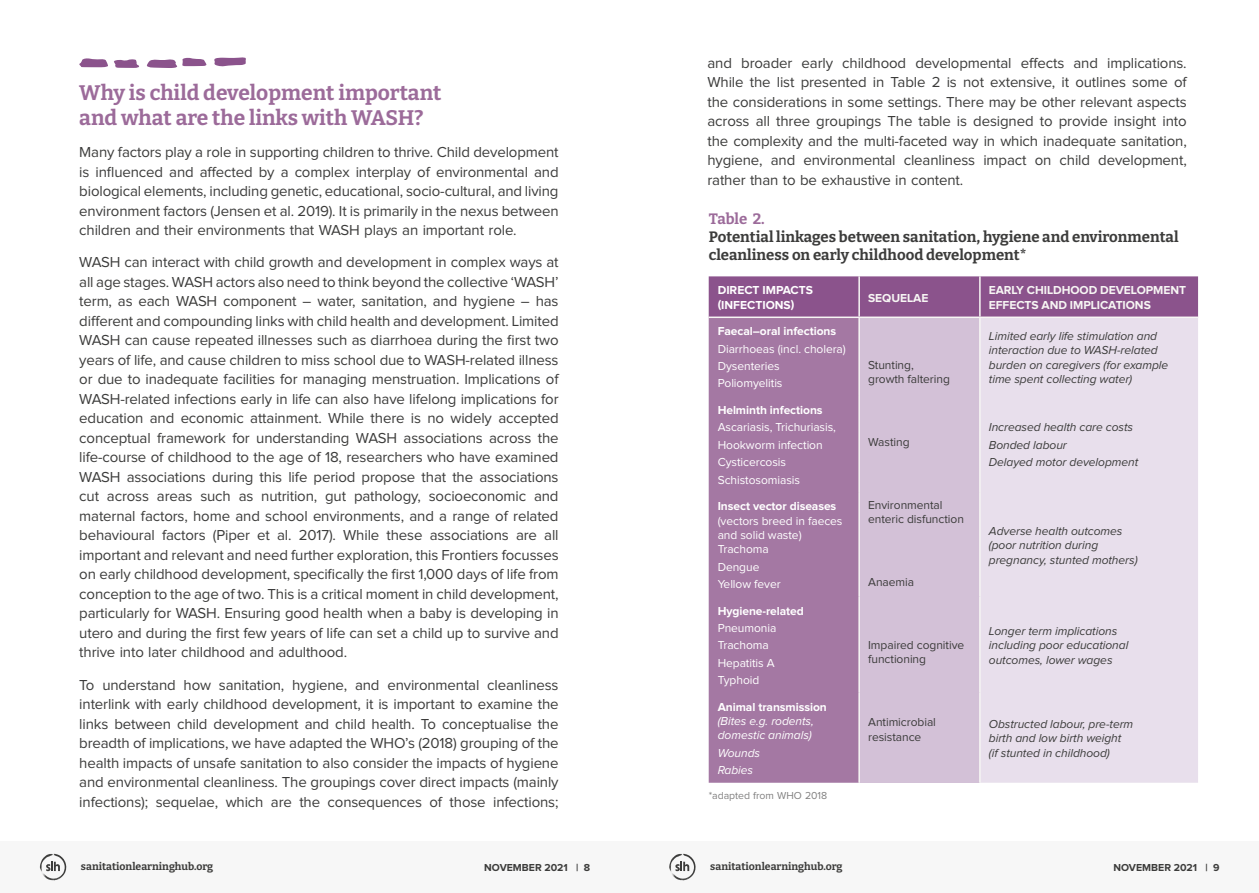
<style>
.page{position:relative;width:1259px;height:893px;background:#fff}
.page>*{position:absolute;margin:0;border:0;box-sizing:border-box;transform-origin:0 0}
.t1{font:700 21px/25.2px "Bitter";color:#9c6b9a}
.t2{font:15px/19.5px "Proxima Nova";letter-spacing:-.01em;color:#3c3c3b;text-align:justify}
.t3{font:700 15px/18px "Bitter";color:#3c3c3b}
.t4{font:700 15px "Bitter";color:#9c6b9a}
.t5{font:italic 12px/14.4px "Proxima Nova";letter-spacing:-.005em;color:#3c3c3b}
.t6{font:12px/17.4px "Proxima Nova";letter-spacing:-.005em;color:#fff}
.t7{font:12px/14.4px "Proxima Nova";letter-spacing:-.005em;color:#3c3c3b}
.t8{font:700 12px/14.4px "Proxima Nova";letter-spacing:-.005em;color:#fff}
.t9{font:700 12px/14.4px "Proxima Nova";letter-spacing:-.005em;color:#f7f6f4}
.t10{font:italic 12px/14.4px "Proxima Nova";letter-spacing:-.005em;color:#fff}
.t11{font:700 10.5px "Bitter";color:#3c3c3b}
.t12{font:700 10.5px "Proxima Nova";color:#3c3c3b}
.t13{font:10.5px "Proxima Nova";letter-spacing:-.005em;color:#818080}
</style>
<div class="page">
<svg style="left:79px;top:57px;width:167px;height:11px"></svg>
<div style="left:708px;top:276px;width:490px;height:41px;background:#8b538c"></div>
<div style="left:708px;top:318px;width:150px;height:465px;background:#a478a3"></div>
<div style="left:859px;top:317px;width:121px;height:466px;background:#d3c1d7"></div>
<div style="left:980px;top:318px;width:218px;height:465px;background:#e8dfec"></div>
<hr style="left:708px;top:317px;width:151px;height:1px;background:#f7f6f4">
<hr style="left:858px;top:276px;width:2px;height:41px;background:#f7f6f4">
<hr style="left:979px;top:276px;width:1px;height:41px;background:#f7f6f4">
<hr style="left:859px;top:317px;width:121px;height:1px;background:#f7f6f4">
<hr style="left:858px;top:318px;width:2px;height:78px;background:#f7f6f4">
<hr style="left:980px;top:317px;width:218px;height:1px;background:#f7f6f4">
<hr style="left:979px;top:318px;width:1px;height:78px;background:#f7f6f4">
<hr style="left:858px;top:396px;width:2px;height:96px;background:#f7f6f4">
<hr style="left:979px;top:396px;width:1px;height:96px;background:#f7f6f4">
<hr style="left:858px;top:492px;width:2px;height:105px;background:#f7f6f4">
<hr style="left:979px;top:492px;width:1px;height:105px;background:#f7f6f4">
<hr style="left:858px;top:597px;width:2px;height:96px;background:#f7f6f4">
<hr style="left:979px;top:597px;width:1px;height:96px;background:#f7f6f4">
<hr style="left:858px;top:693px;width:2px;height:90px;background:#f7f6f4">
<hr style="left:979px;top:693px;width:1px;height:90px;background:#f7f6f4">
<div style="left:629px;top:841px;width:630px;height:52px;background:#f7f7f7"></div>
<div style="left:0;top:841px;width:629px;height:52px;background:#f7f7f7"></div>
<svg style="left:669px;top:854px;width:26px;height:26px"></svg>
<svg style="left:40px;top:854px;width:26px;height:26px"></svg>
<h1 class="t1" style="left:79px;top:79px;width:364px">Why is child development important and what are the links with WASH?</h1>
<p class="t2" style="left:79px;top:143px;width:481px">Many factors play a role in supporting children to thrive. Child development is influenced and affected by a complex interplay of environmental and biological elements, including genetic, educational, socio-cultural, and living environment factors (Jensen et al. 2019). It is primarily in the nexus between children and their environments that WASH plays an important role.</p>
<p class="t2" style="left:79px;top:253px;width:481px">WASH can interact with child growth and development in complex ways at all age stages. WASH actors also need to think beyond the collective ‘WASH’ term, as each WASH component – water, sanitation, and hygiene – has different and compounding links with child health and development. Limited WASH can cause repeated illnesses such as diarrhoea during the first two years of life, and cause children to miss school due to WASH-related illness or due to inadequate facilities for managing menstruation. Implications of WASH-related infections early in life can also have lifelong implications for education and economic attainment. While there is no widely accepted conceptual framework for understanding WASH associations across the life-course of childhood to the age of 18, researchers who have examined WASH associations during this life period propose that the associations cut across areas such as nutrition, gut pathology, socioeconomic and maternal factors, home and school environments, and a range of related behavioural factors (Piper et al. 2017). While these associations are all important and relevant and need further exploration, this Frontiers focusses on early childhood development, specifically the first 1,000 days of life from conception to the age of two. This is a critical moment in child development, particularly for WASH. Ensuring good health when a baby is developing in utero and during the first few years of life can set a child up to survive and thrive into later childhood and adulthood.</p>
<p class="t2" style="left:79px;top:675px;width:481px">To understand how sanitation, hygiene, and environmental cleanliness interlink with early childhood development, it is important to examine the links between child development and child health. To conceptualise the breadth of implications, we have adapted the WHO’s (2018) grouping of the health impacts of unsafe sanitation to also consider the impacts of hygiene and environmental cleanliness. The groupings cover direct impacts (mainly infections); sequelae, which are the consequences of those infections;</p>
<p class="t2" style="left:707px;top:54px;width:481px">and broader early childhood developmental effects and implications.<br>While the list presented in Table 2 is not extensive, it outlines some of the considerations in some settings. There may be other relevant aspects across all three groupings The table is designed to provide insight into the complexity and the multi-faceted way in which inadequate sanitation, hygiene, and environmental cleanliness impact on child development, rather than to be exhaustive in content.</p>
<p class="t4" style="left:708px;top:209px;width:58px">Table 2.</p>
<p class="t3" style="left:708px;top:227px;width:471px">Potential linkages between sanitation, hygiene and environmental cleanliness on early childhood development*</p>
<p class="t8" style="left:717px;top:284px;width:97px">DIRECT IMPACTS (INFECTIONS)</p>
<p class="t9" style="left:868px;top:291px;width:62px">SEQUELAE</p>
<p class="t9" style="left:989px;top:284px;width:199px">EARLY CHILDHOOD DEVELOPMENT<br>EFFECTS AND IMPLICATIONS</p>
<p class="t8" style="left:717px;top:325px;width:120px">Faecal–oral infections</p>
<p class="t6" style="left:717px;top:340px;width:130px">Diarrhoeas (incl. cholera)<br>Dysenteries<br>Poliomyelitis</p>
<p class="t5" style="left:989px;top:329px;width:181px">Limited early life stimulation and interaction due to WASH-related burden on caregivers (for example time spent collecting water)</p>
<p class="t7" style="left:868px;top:358px;width:83px">Stunting, growth faltering</p>
<p class="t8" style="left:717px;top:403px;width:106px">Helminth infections</p>
<p class="t6" style="left:717px;top:419px;width:120px">Ascariasis, Trichuriasis,<br>Hookworm infection<br>Cysticercosis<br>Schistosomiasis</p>
<p class="t5" style="left:989px;top:419px;width:151px;line-height:17.4px">Increased health care costs<br>Bonded labour<br>Delayed motor development</p>
<p class="t8" style="left:717px;top:499px;width:120px">Insect vector diseases</p>
<p class="t6" style="left:717px;top:514px;width:126px;line-height:14.4px">(vectors breed in faeces and solid waste)<br>Trachoma</p>
<p class="t6" style="left:717px;top:558px;width:65px">Dengue<br>Yellow fever</p>
<p class="t7" style="left:868px;top:435px;width:43px">Wasting</p>
<p class="t7" style="left:868px;top:498px;width:97px">Environmental enteric disfunction</p>
<p class="t5" style="left:989px;top:524px;width:150px">Adverse health outcomes (poor nutrition during pregnancy, stunted mothers)</p>
<p class="t7" style="left:868px;top:575px;width:47px">Anaemia</p>
<p class="t8" style="left:717px;top:604px;width:88px">Hygiene-related</p>
<p class="t6" style="left:717px;top:620px;width:60px">Pneumonia<br>Trachoma<br>Hepatitis A<br>Typhoid</p>
<p class="t5" style="left:989px;top:624px;width:141px">Longer term implications including poor educational outcomes, lower wages</p>
<p class="t8" style="left:717px;top:700px;width:111px">Animal transmission</p>
<p class="t10" style="left:717px;top:714px;width:98px">(Bites e.g. rodents, domestic animals)</p>
<p class="t10" style="left:717px;top:745px;width:44px;line-height:17.4px">Wounds<br>Rabies</p>
<p class="t7" style="left:868px;top:638px;width:98px">Impaired cognitive functioning</p>
<p class="t7" style="left:868px;top:715px;width:69px">Antimicrobial resistance</p>
<p class="t5" style="left:989px;top:717px;width:146px">Obstructed labour, pre-term birth and low birth weight (if stunted in childhood)</p>
<p class="t13" style="left:708px;top:791px;width:120px">*adapted from WHO 2018</p>
<p class="t11" style="left:81px;top:859px;width:134px">sanitationlearninghub.org</p>
<p class="t12" style="left:484px;top:863px;width:107px">NOVEMBER 2021 | 8</p>
<p class="t11" style="left:710px;top:859px;width:134px">sanitationlearninghub.org</p>
<p class="t12" style="left:1113px;top:863px;width:107px">NOVEMBER 2021 | 9</p>
</div>
